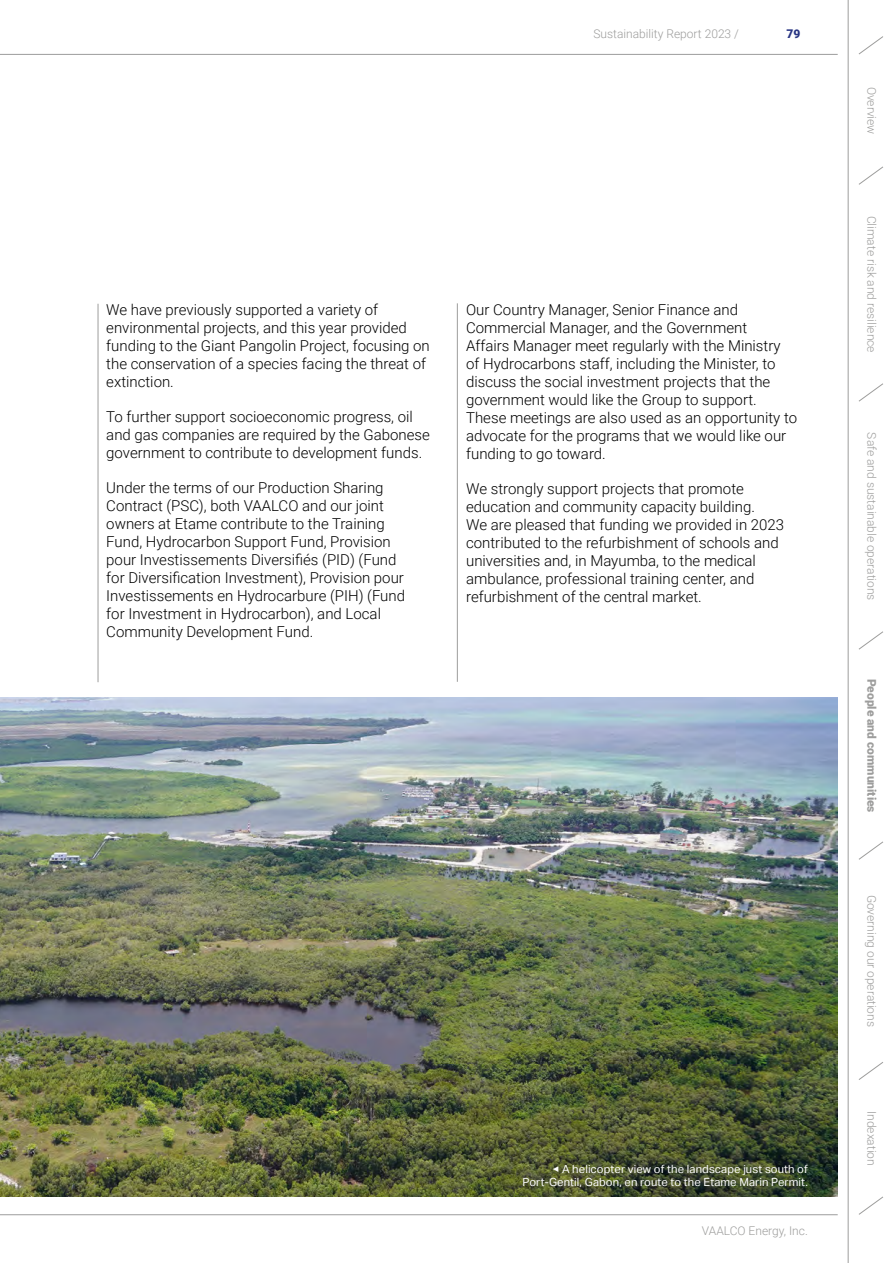
<style>
.page{position:relative;width:893px;height:1263px;background:#fff}
.page>*{position:absolute;margin:0;border:0;box-sizing:border-box;transform-origin:0 0}
.t1{font:300 15px/18px "Roboto";color:#000}
.t2{font:300 12px "Roboto";color:#9d9d9c}
.t3{font:900 12px "Roboto";color:#9d9d9c}
.t4{font:900 12px "Roboto";color:#283583}
.t5{font:11.25px/13.5px "Aktiv Grotesk";letter-spacing:.01em;color:#fff;text-align:right}
</style>
<div class="page">
<hr style="left:848px;top:0;width:1px;height:1263px;background:#9d9d9c">
<hr style="left:0;top:54px;width:838px;height:1px;background:#9d9d9c">
<hr style="left:0;top:1214px;width:838px;height:1px;background:#9d9d9c">
<svg style="left:859px;top:166px;width:24px;height:19px"></svg>
<svg style="left:858px;top:1062px;width:25px;height:18px"></svg>
<svg style="left:858px;top:36px;width:25px;height:19px"></svg>
<svg style="left:858px;top:383px;width:25px;height:19px"></svg>
<svg style="left:858px;top:631px;width:25px;height:19px"></svg>
<svg style="left:859px;top:841px;width:24px;height:19px"></svg>
<svg style="left:859px;top:1196px;width:24px;height:19px"></svg>
<img style="left:0;top:697px;width:838px;height:499px">
<hr style="left:98px;top:304px;width:1px;height:378px;background:#9d9d9c">
<hr style="left:457px;top:303px;width:1px;height:379px;background:#9d9d9c">
<p class="t2" style="left:593px;top:25px;width:147px">Sustainability Report 2023 /</p>
<p class="t4" style="left:787px;top:25px;width:15px">79</p>
<p class="t1" style="left:106px;top:300px;width:325px">We have previously supported a variety of environmental projects, and this year provided funding to the Giant Pangolin Project, focusing on the conservation of a species facing the threat of extinction.</p>
<p class="t1" style="left:106px;top:407px;width:325px">To further support socioeconomic progress, oil and gas companies are required by the Gabonese government to contribute to development funds.</p>
<p class="t1" style="left:106px;top:478px;width:300px">Under the terms of our Production Sharing Contract (PSC), both VAALCO and our joint owners at Etame contribute to the Training Fund, Hydrocarbon Support Fund, Provision pour Investissements Diversifiés (PID) (Fund for Diversification Investment), Provision pour Investissements en Hydrocarbure (PIH) (Fund for Investment in Hydrocarbon), and Local Community Development Fund.</p>
<p class="t1" style="left:466px;top:300px;width:333px">Our Country Manager, Senior Finance and Commercial Manager, and the Government<br>Affairs Manager meet regularly with the Ministry of Hydrocarbons staff, including the Minister, to discuss the social investment projects that the government would like the Group to support.<br>These meetings are also used as an opportunity to advocate for the programs that we would like our funding to go toward.</p>
<p class="t1" style="left:466px;top:479px;width:319px">We strongly support projects that promote education and community capacity building.<br>We are pleased that funding we provided in 2023 contributed to the refurbishment of schools and universities and, in Mayumba, to the medical ambulance, professional training center, and refurbishment of the central market.</p>
<p class="t5" style="left:523px;top:1162px;width:287px">◀ A helicopter view of the landscape just south of<br>Port-Gentil, Gabon, en route to the Etame Marin Permit.</p>
<p class="t2" style="left:702px;top:1223px;width:108px">VAALCO Energy, Inc.</p>
<p class="t2" style="left:880px;top:87px;width:49px;rotate:90deg">Overview</p>
<p class="t2" style="left:880px;top:216px;width:138px;rotate:90deg">Climate risk and resilience</p>
<p class="t2" style="left:880px;top:432px;width:170px;rotate:90deg">Safe and sustainable operations</p>
<p class="t3" style="left:880px;top:678px;width:136px;rotate:90deg">People and communities</p>
<p class="t2" style="left:880px;top:895px;width:134px;rotate:90deg">Governing our operations</p>
<p class="t2" style="left:880px;top:1111px;width:56px;rotate:90deg">Indexation</p>
</div>
